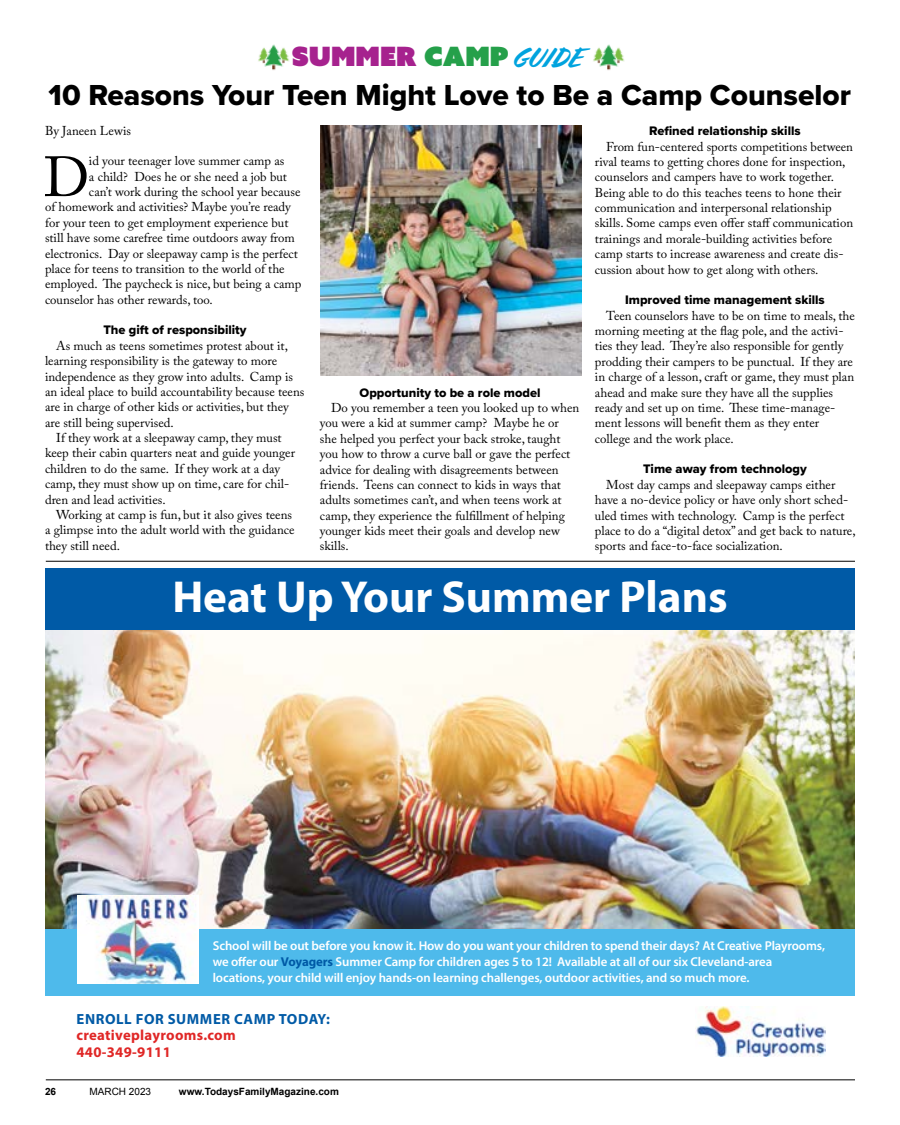
<style>
.page{position:relative;width:900px;height:1125px;background:#fff}
.page>*{position:absolute;margin:0;border:0;box-sizing:border-box;transform-origin:0 0}
.t1{font:56px "Adobe Caslon Pro";color:#000}
.t2{font:700 45px "Myriad Pro";color:#fff}
.t3{font:30px "Proxima Nova Extrabld";color:#000}
.t4{font:26.62px "Azo Sans Uber";color:#a6228e}
.t5{font:700 14.75px/16.2px "Myriad Pro";letter-spacing:.02em;color:#e02726}
.t6{font:700 14.75px "Myriad Pro";letter-spacing:.04em;color:#005aa6}
.t7{font:600 12.88px/15.8px "Myriad Pro";letter-spacing:-.01em;color:#fff}
.t8{font:12.75px/15.4px "Adobe Caslon Pro";color:#000}
.t9{font:12.75px "Proxima Nova Extrabld";color:#000}
.t10{font:700 10px "Arial";color:#000}
.t11{font:10px "Arial";color:#000}
.s1{color:#25a04a}
.s2{font-family:"Cortado";font-size:26.75px;color:#00a3de}
.s3{font-weight:700;color:#005aa6}
</style>
<div class="page">
<hr style="left:46px;top:1080px;width:809px;height:1px;background:#000">
<hr style="left:46px;top:561px;width:809px;height:1px;background:#000">
<img style="left:258px;top:45px;width:32px;height:25px">
<img style="left:593px;top:45px;width:32px;height:25px">
<img style="left:45px;top:630px;width:810px;height:299px">
<div style="left:45px;top:568px;width:810px;height:62px;background:#005aa6"></div>
<img style="left:696px;top:1006px;width:129px;height:50px">
<div style="left:45px;top:929px;width:810px;height:67px;background:#4ebaeb"></div>
<img style="left:78px;top:896px;width:120px;height:87px">
<img style="left:320px;top:125px;width:261px;height:250px">
<h3 class="t4" style="left:292px;top:39px;width:292px">SUMMER <span class="s1">CAMP</span> <span class="s2">GUIDE</span></h3>
<h3 class="t3" style="left:49px;top:72px;width:804px">10 Reasons Your Teen Might Love to Be a Camp Counselor</h3>
<p class="t8" style="left:45px;top:122px;width:87px">By Janeen Lewis</p>
<h1 class="t1" style="left:43px;top:144px;width:47px">D</h1>
<p class="t8" style="left:89px;top:153px;width:197px">id your teenager love summer camp as</p>
<p class="t8" style="left:89px;top:169px;width:200px">a child? Does he or she need a job but</p>
<p class="t8" style="left:89px;top:184px;width:213px">can’t work during the school year because</p>
<p class="t8" style="left:45px;top:199px;width:247px">of homework and activities? Maybe you’re ready</p>
<p class="t8" style="left:45px;top:215px;width:245px">for your teen to get employment experience but</p>
<p class="t8" style="left:45px;top:230px;width:251px">still have some carefree time outdoors away from</p>
<p class="t8" style="left:45px;top:245px;width:254px">electronics. Day or sleepaway camp is the perfect</p>
<p class="t8" style="left:45px;top:261px;width:241px">place for teens to transition to the world of the</p>
<p class="t8" style="left:45px;top:276px;width:258px">employed. The paycheck is nice, but being a camp</p>
<p class="t8" style="left:45px;top:292px;width:169px">counselor has other rewards, too.</p>
<p class="t9" style="left:103px;top:321px;width:145px">The gift of responsibility</p>
<p class="t8" style="left:56px;top:338px;width:233px">As much as teens sometimes protest about it,</p>
<p class="t8" style="left:45px;top:353px;width:234px">learning responsibility is the gateway to more</p>
<p class="t8" style="left:45px;top:368px;width:250px">independence as they grow into adults. Camp is</p>
<p class="t8" style="left:45px;top:384px;width:261px">an ideal place to build accountability because teens</p>
<p class="t8" style="left:45px;top:399px;width:245px">are in charge of other kids or activities, but they</p>
<p class="t8" style="left:45px;top:415px;width:130px">are still being supervised.</p>
<p class="t8" style="left:56px;top:430px;width:227px">If they work at a sleepaway camp, they must</p>
<p class="t8" style="left:45px;top:445px;width:252px">keep their cabin quarters neat and guide younger</p>
<p class="t8" style="left:45px;top:461px;width:237px">children to do the same. If they work at a day</p>
<p class="t8" style="left:45px;top:476px;width:246px">camp, they must show up on time, care for chil-</p>
<p class="t8" style="left:45px;top:491px;width:122px">dren and lead activities.</p>
<p class="t8" style="left:56px;top:507px;width:237px">Working at camp is fun, but it also gives teens</p>
<p class="t8" style="left:45px;top:522px;width:251px">a glimpse into the adult world with the guidance</p>
<p class="t8" style="left:45px;top:538px;width:76px">they still need.</p>
<p class="t9" style="left:360px;top:383px;width:182px">Opportunity to be a role model</p>
<p class="t8" style="left:320px;top:400px;width:261px;text-indent:11px">Do you remember a teen you looked up to when you were a kid at summer camp? Maybe he or<br>she helped you perfect your back stroke, taught you how to throw a curve ball or gave the perfect advice for dealing with disagreements between friends. Teens can connect to kids in ways that adults sometimes can’t, and when teens work at camp, they experience the fulfillment of helping younger kids meet their goals and develop new skills.</p>
<p class="t9" style="left:649px;top:121px;width:153px">Refined relationship skills</p>
<p class="t8" style="left:595px;top:139px;width:260px;text-indent:11px">From fun-centered sports competitions between rival teams to getting chores done for inspection, counselors and campers have to work together.<br>Being able to do this teaches teens to hone their communication and interpersonal relationship skills. Some camps even offer staff communication trainings and morale-building activities before camp starts to increase awareness and create dis&shy;cussion about how to get along with others.</p>
<p class="t9" style="left:625px;top:291px;width:201px">Improved time management skills</p>
<p class="t8" style="left:595px;top:308px;width:261px;text-indent:11px">Teen counselors have to be on time to meals, the morning meeting at the flag pole, and the activi&shy;ties they lead. They’re also responsible for gently prodding their campers to be punctual. If they are in charge of a lesson, craft or game, they must plan ahead and make sure they have all the supplies ready and set up on time. These time-manage&shy;ment lessons will benefit them as they enter college and the work place.</p>
<p class="t9" style="left:643px;top:460px;width:165px">Time away from technology</p>
<p class="t8" style="left:595px;top:477px;width:262px;text-indent:11px">Most day camps and sleepaway camps either have a no-device policy or have only short sched&shy;uled times with technology. Camp is the perfect place to do a “digital detox” and get back to nature, sports and face-to-face socialization.</p>
<h2 class="t2" style="left:172px;top:568px;width:557px">Heat Up Your Summer Plans</h2>
<p class="t7" style="left:213px;top:938px;width:614px">School will be out before you know it. How do you want your children to spend their days? At Creative Playrooms, we offer our <span class="s3">Voyagers</span> Summer Camp for children ages 5 to 12! Available at all of our six Cleveland-area locations, your child will enjoy hands-on learning challenges, outdoor activities, and so much more.</p>
<p class="t6" style="left:77px;top:1009px;width:255px">ENROLL FOR SUMMER CAMP TODAY:</p>
<p class="t5" style="left:76px;top:1027px;width:161px">creativeplayrooms.com<br>440-349-9111</p>
<p class="t10" style="left:45px;top:1085px;width:13px">26</p>
<p class="t11" style="left:89px;top:1085px;width:63px">MARCH 2023</p>
<p class="t10" style="left:179px;top:1085px;width:162px">www.TodaysFamilyMagazine.com</p>
</div>
